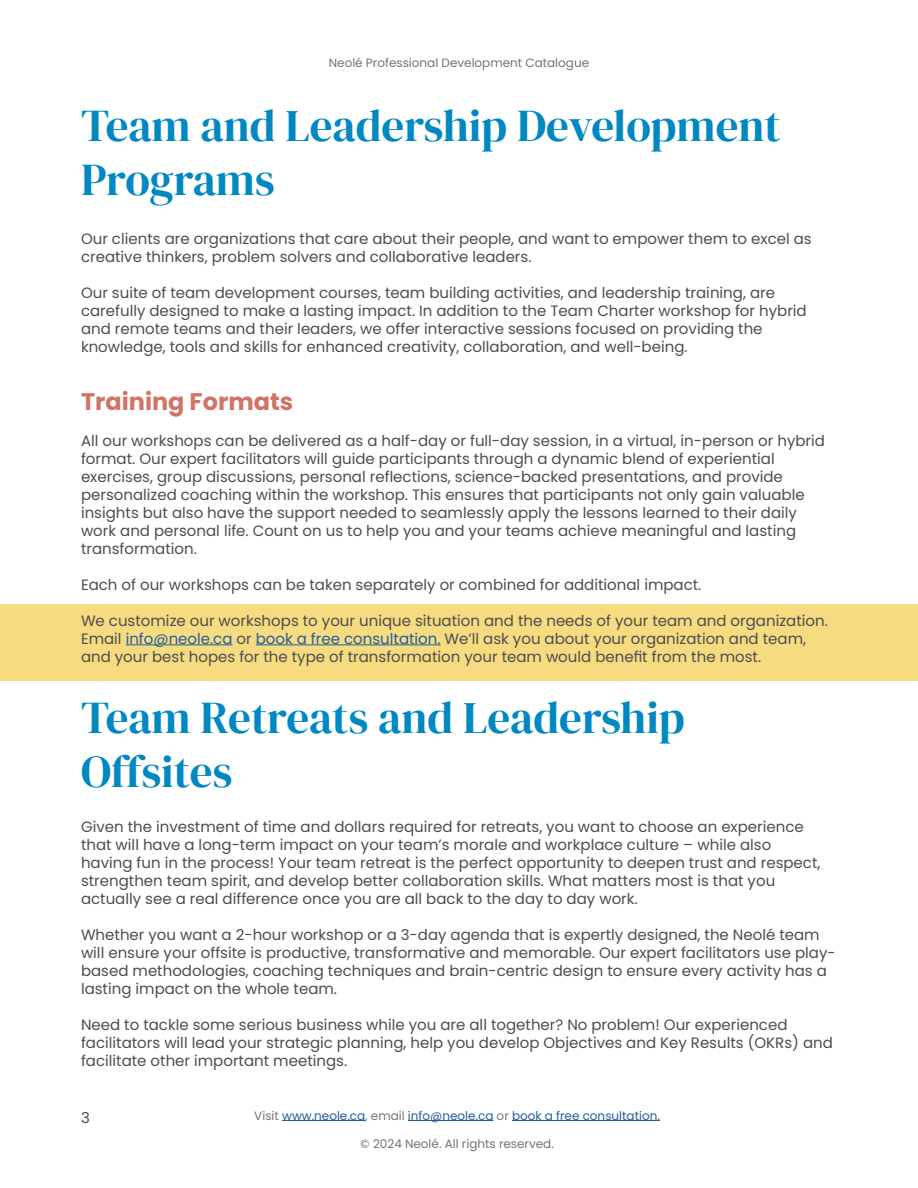
<style>
.page{position:relative;width:918px;height:1188px;background:#fff}
.page>*{position:absolute;margin:0;border:0;box-sizing:border-box;transform-origin:0 0}
.t1{font:45px/54px "DM Serif Display";color:#0088c2}
.t2{font:700 24px "Poppins";color:#cf7467}
.t3{font:15px/18px "Poppins";color:#4d4d4f}
.t4{font:12px "Poppins";color:#71747b}
.t5{font:12px "Poppins";color:#215e9e}
.s1{color:#215e9e}
.s2{color:#71747b}
</style>
<div class="page">
<hr style="left:282px;top:1120px;width:83px;height:1px;background:#215e9e">
<hr style="left:408px;top:1120px;width:85px;height:1px;background:#215e9e">
<hr style="left:512px;top:1120px;width:148px;height:1px;background:#215e9e">
<div style="left:0;top:604px;width:918px;height:76px;background:#f6db80"></div>
<hr style="left:126px;top:645px;width:107px;height:1px;background:#215e9e">
<hr style="left:256px;top:645px;width:185px;height:1px;background:#215e9e">
<p class="t4" style="left:329px;top:56px;width:262px">Neolé Professional Development Catalogue</p>
<h1 class="t1" style="left:81px;top:99px;width:701px">Team and Leadership Development<br>Programs</h1>
<p class="t3" style="left:81px;top:230px;width:732px">Our clients are organizations that care about their people, and want to empower them to excel as creative thinkers, problem solvers and collaborative leaders.</p>
<p class="t3" style="left:81px;top:284px;width:727px">Our suite of team development courses, team building activities, and leadership training, are carefully designed to make a lasting impact. In addition to the Team Charter workshop for hybrid and remote teams and their leaders, we offer interactive sessions focused on providing the knowledge, tools and skills for enhanced creativity, collaboration, and well-being.</p>
<h2 class="t2" style="left:81px;top:388px;width:214px">Training Formats</h2>
<p class="t3" style="left:81px;top:432px;width:746px">All our workshops can be delivered as a half-day or full-day session, in a virtual, in-person or hybrid format. Our expert facilitators will guide participants through a dynamic blend of experiential exercises, group discussions, personal reflections, science-backed presentations, and provide personalized coaching within the workshop. This ensures that participants not only gain valuable insights but also have the support needed to seamlessly apply the lessons learned to their daily work and personal life. Count on us to help you and your teams achieve meaningful and lasting transformation.</p>
<p class="t3" style="left:81px;top:576px;width:622px">Each of our workshops can be taken separately or combined for additional impact.</p>
<p class="t3" style="left:81px;top:612px;width:748px">We customize our workshops to your unique situation and the needs of your team and organization.<br>Email <span class="s1">info@neole.ca</span> or <span class="s1">book a free consultation.</span> We’ll ask you about your organization and team, and your best hopes for the type of transformation your team would benefit from the most.</p>
<h1 class="t1" style="left:81px;top:692px;width:605px">Team Retreats and Leadership<br>Offsites</h1>
<p class="t3" style="left:81px;top:818px;width:741px">Given the investment of time and dollars required for retreats, you want to choose an experience that will have a long-term impact on your team’s morale and workplace culture – while also having fun in the process! Your team retreat is the perfect opportunity to deepen trust and respect, strengthen team spirit, and develop better collaboration skills. What matters most is that you actually see a real difference once you are all back to the day to day work.</p>
<p class="t3" style="left:81px;top:926px;width:756px">Whether you want a 2-hour workshop or a 3-day agenda that is expertly designed, the Neolé team will ensure your offsite is productive, transformative and memorable. Our expert facilitators use play&shy;based methodologies, coaching techniques and brain-centric design to ensure every activity has a lasting impact on the whole team.</p>
<p class="t3" style="left:81px;top:1016px;width:753px">Need to tackle some serious business while you are all together? No problem! Our experienced facilitators will lead your strategic planning, help you develop Objectives and Key Results (OKRs) and facilitate other important meetings.</p>
<p class="t3" style="left:81px;top:1109px;width:10px">3</p>
<p class="t5" style="left:254px;top:1108px;width:407px"><span class="s2">Visit</span> www.neole.ca<span class="s2">, email</span> info@neole.ca <span class="s2">or</span> book a free consultation.</p>
<p class="t4" style="left:360px;top:1137px;width:195px">©️ 2024 Neolé. All rights reserved.</p>
</div>
